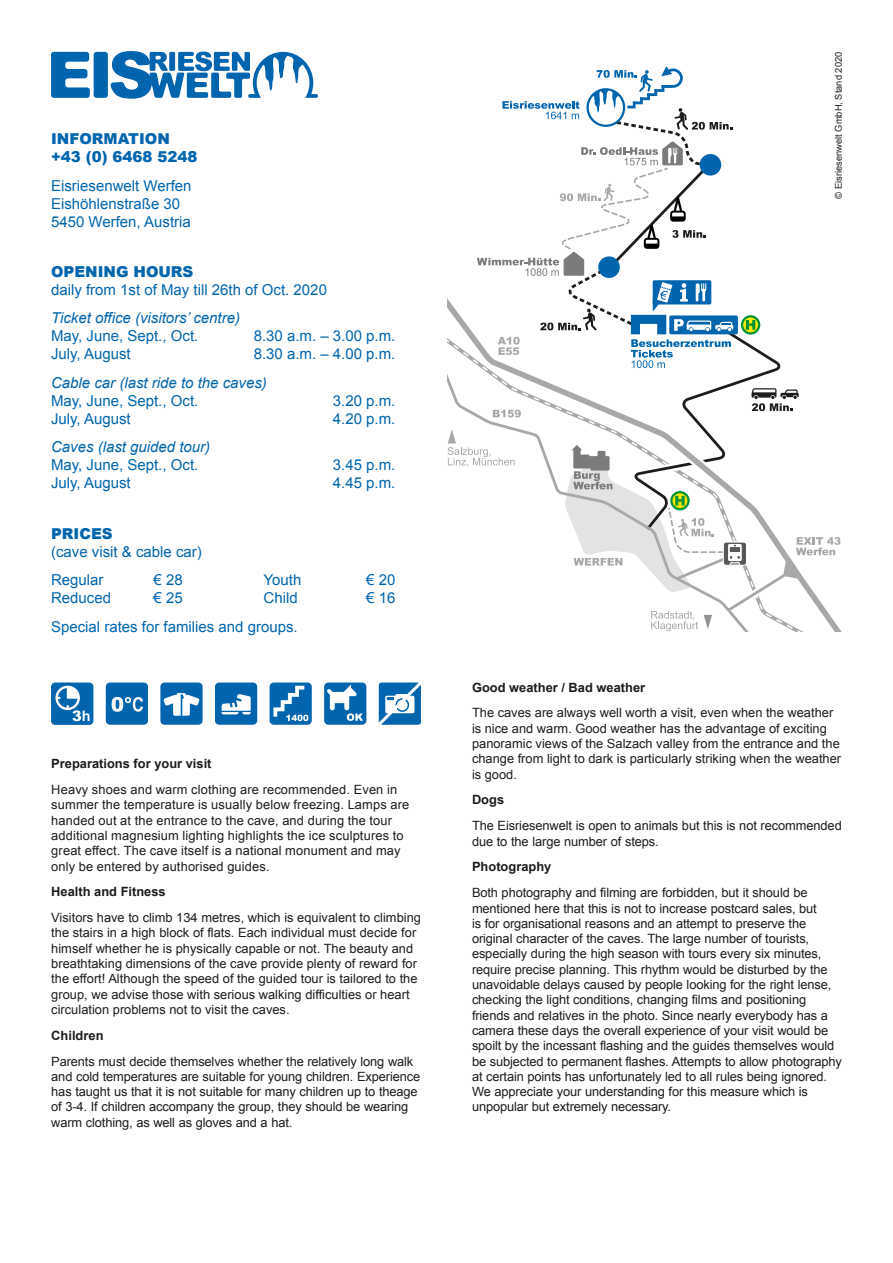
<style>
.page{position:relative;width:893px;height:1263px;background:#fff}
.page>*{position:absolute;margin:0;border:0;box-sizing:border-box;transform-origin:0 0}
.t1{font:15px/18px "Arial";color:#0065ae}
.t2{font:italic 15px "Arial";color:#0065ae}
.t3{font:900 15px/18px "Arial";color:#0065ae}
.t4{font:12.75px/15.3px "Arial";letter-spacing:-.01em;color:#1d1d1b}
.t5{font:12.75px/15.3px "Arial";letter-spacing:.01em;color:#1d1d1b}
.t6{font:700 12.75px "Arial";color:#1d1d1b}
.t7{font:9.3px "Arial";color:#1d1d1b}
</style>
<div class="page">
<svg style="left:51px;top:52px;width:39px;height:46px"></svg>
<div style="left:94px;top:52px;width:14px;height:46px;background:#0065ae;border-radius:3px"></div>
<svg style="left:110px;top:51px;width:208px;height:48px"></svg>
<div style="left:106px;top:682px;width:42px;height:43px;background:#0065ae;border-radius:4px"></div>
<svg style="left:112px;top:697px;width:31px;height:15px"></svg>
<div style="left:51px;top:682px;width:42px;height:43px;background:#0065ae;border-radius:4px"></div>
<svg style="left:55px;top:686px;width:35px;height:35px"></svg>
<div style="left:270px;top:682px;width:42px;height:43px;background:#0065ae;border-radius:4px"></div>
<svg style="left:273px;top:686px;width:35px;height:35px"></svg>
<svg style="left:379px;top:682px;width:42px;height:43px"></svg>
<div style="left:160px;top:682px;width:43px;height:43px;background:#0065ae;border-radius:4px"></div>
<svg style="left:163px;top:693px;width:37px;height:23px"></svg>
<div style="left:215px;top:682px;width:42px;height:43px;background:#0065ae;border-radius:4px"></div>
<svg style="left:221px;top:694px;width:30px;height:20px"></svg>
<div style="left:324px;top:682px;width:42px;height:43px;background:#0065ae;border-radius:4px"></div>
<svg style="left:327px;top:684px;width:36px;height:37px"></svg>
<svg style="left:448px;top:66px;width:392px;height:565px"></svg>
<p class="t3" style="left:51px;top:129px;width:148px">INFORMATION +43 (0) 6468 5248</p>
<p class="t1" style="left:51px;top:176px;width:142px">Eisriesenwelt Werfen<br>Eishöhlenstraße 30<br>5450 Werfen, Austria</p>
<p class="t3" style="left:51px;top:262px;width:144px">OPENING HOURS</p>
<p class="t1" style="left:51px;top:281px;width:277px">daily from 1st of May till 26th of Oct. 2020</p>
<p class="t2" style="left:51px;top:308px;width:191px">Ticket office (visitors’ centre)</p>
<p class="t1" style="left:51px;top:327px;width:149px">May, June, Sept., Oct.<br>July, August</p>
<p class="t2" style="left:51px;top:373px;width:217px">Cable car (last ride to the caves)</p>
<p class="t1" style="left:51px;top:392px;width:149px">May, June, Sept., Oct.<br>July, August</p>
<p class="t2" style="left:51px;top:437px;width:161px">Caves (last guided tour)</p>
<p class="t1" style="left:51px;top:456px;width:149px">May, June, Sept., Oct.<br>July, August</p>
<p class="t1" style="left:254px;top:327px;width:143px">8.30 a.m. – 3.00 p.m.<br>8.30 a.m. – 4.00 p.m.</p>
<p class="t1" style="left:333px;top:392px;width:64px">3.20 p.m.<br>4.20 p.m.</p>
<p class="t1" style="left:333px;top:456px;width:64px">3.45 p.m.<br>4.45 p.m.</p>
<p class="t3" style="left:51px;top:524px;width:63px">PRICES</p>
<p class="t1" style="left:51px;top:537px;width:152px;line-height:28.5px">(cave visit &amp; cable car)<br>Regular</p>
<p class="t1" style="left:154px;top:571px;width:31px">€ 28</p>
<p class="t1" style="left:264px;top:571px;width:39px">Youth</p>
<p class="t1" style="left:366px;top:571px;width:31px">€ 20</p>
<p class="t1" style="left:264px;top:589px;width:36px">Child</p>
<p class="t1" style="left:366px;top:589px;width:31px">€ 16</p>
<p class="t1" style="left:51px;top:584px;width:248px;line-height:28.5px;text-indent:103px">€ 25<br>Special rates for families and groups.</p>
<p class="t1" style="left:51px;top:589px;width:62px">Reduced</p>
<p class="t6" style="left:51px;top:755px;width:162px">Preparations for your visit</p>
<p class="t5" style="left:51px;top:782px;width:360px">Heavy shoes and warm clothing are recommended. Even in summer the temperature is usually below freezing. Lamps are handed out at the entrance to the cave, and during the tour additional magnesium lighting highlights the ice sculptures to great effect. The cave itself is a national monument and may only be entered by authorised guides.</p>
<p class="t6" style="left:51px;top:883px;width:116px">Health and Fitness</p>
<p class="t4" style="left:51px;top:910px;width:371px">Visitors have to climb 134 metres, which is equivalent to climbing the stairs in a high block of flats. Each individual must decide for himself whether he is physically capable or not. The beauty and breathtaking dimensions of the cave provide plenty of reward for the effort! Although the speed of the guided tour is tailored to the group, we advise those with serious walking difficulties or heart circulation problems not to visit the caves.</p>
<p class="t6" style="left:51px;top:1027px;width:54px">Children</p>
<p class="t4" style="left:51px;top:1053px;width:370px">Parents must decide themselves whether the relatively long walk and cold temperatures are suitable for young children. Experience has taught us that it is not suitable for many children up to theage of 3-4. If children accompany the group, they should be wearing warm clothing, as well as gloves and a hat.</p>
<p class="t7" style="left:833px;top:199px;width:148px;rotate:-90deg">© Eisriesenwelt GmbH, Stand 2020</p>
<p class="t6" style="left:472px;top:679px;width:175px">Good weather / Bad weather</p>
<p class="t4" style="left:472px;top:705px;width:371px">The caves are always well worth a visit, even when the weather is nice and warm. Good weather has the advantage of exciting panoramic views of the Salzach valley from the entrance and the change from light to dark is particularly striking when the weather is good.</p>
<p class="t6" style="left:472px;top:791px;width:34px">Dogs</p>
<p class="t4" style="left:472px;top:818px;width:371px">The Eisriesenwelt is open to animals but this is not recommended due to the large number of steps.</p>
<p class="t6" style="left:472px;top:858px;width:81px">Photography</p>
<p class="t4" style="left:472px;top:885px;width:371px">Both photography and filming are forbidden, but it should be mentioned here that this is not to increase postcard sales, but<br>is for organisational reasons and an attempt to preserve the original character of the caves. The large number of tourists, especially during the high season with tours every six minutes, require precise planning. This rhythm would be disturbed by the unavoidable delays caused by people looking for the right lense, checking the light conditions, changing films and positioning friends and relatives in the photo. Since nearly everybody has a camera these days the overall experience of your visit would be spoilt by the incessant flashing and the guides themselves would be subjected to permanent flashes. Attempts to allow photography at certain points has unfortunately led to all rules being ignored.<br>We appreciate your understanding for this measure which is unpopular but extremely necessary.</p>
</div>
